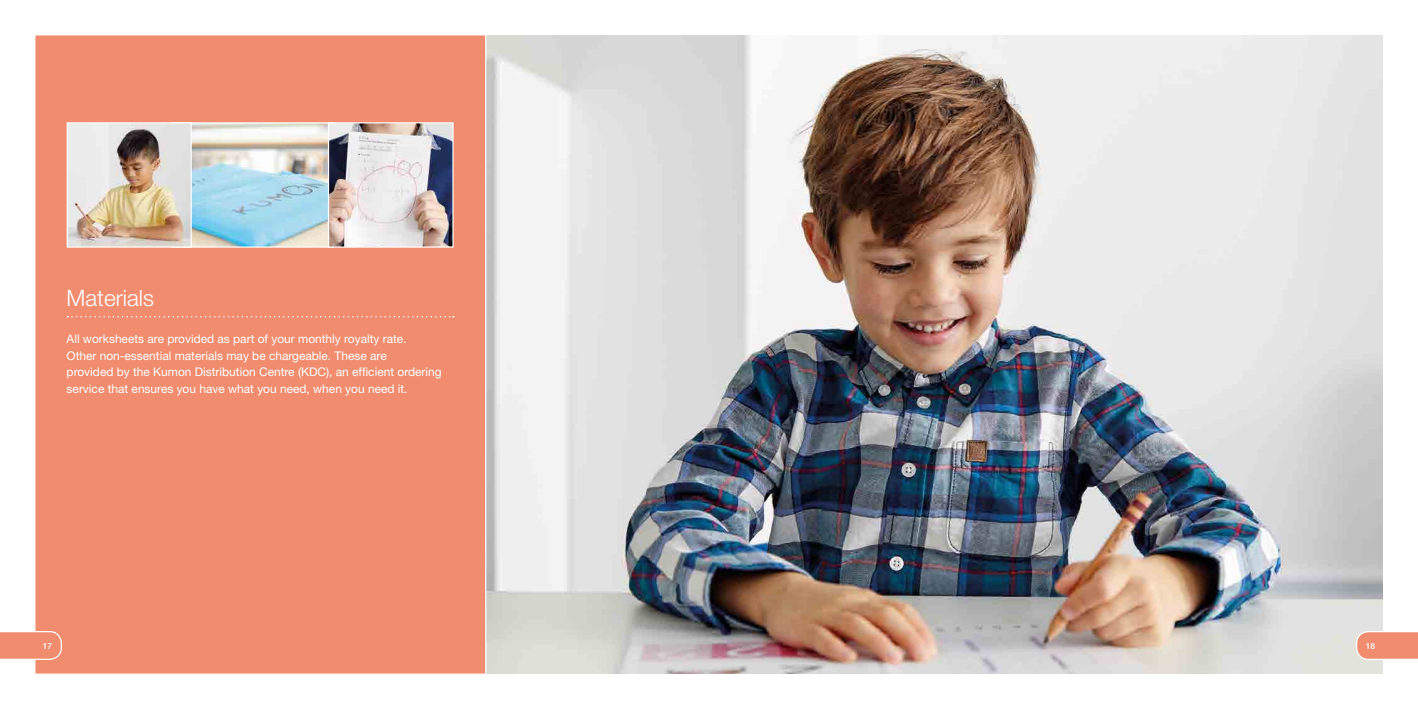
<style>
.page{position:relative;width:1418px;height:709px;background:#fff}
.page>*{position:absolute;margin:0;border:0;box-sizing:border-box;transform-origin:0 0}
.t1{font:300 22.62px "Helvetica Neue LT";color:#fff}
.t2{font:11.88px/16.8px "Helvetica Neue LT";color:#fff}
.t3{font:500 8.38px "Helvetica Neue LT";color:#fff}
</style>
<div class="page">
<img style="left:487px;top:35px;width:895px;height:638px">
<div style="left:35px;top:35px;width:452px;height:639px;background:#f18d6e"></div>
<svg style="left:67px;top:316px;width:387px;height:1px"></svg>
<svg style="left:0;top:630px;width:63px;height:30px;background:#f2997e"></svg>
<svg style="left:1355px;top:630px;width:62px;height:30px;background:#f19f85"></svg>
<img style="left:66px;top:122px;width:388px;height:126px">
<h1 class="t1" style="left:67px;top:284px;width:89px">Materials</h1>
<p class="t2" style="left:67px;top:330px;width:376px">All worksheets are provided as part of your monthly royalty rate.<br>Other non-essential materials may be chargeable. These are<br>provided by the Kumon Distribution Centre (KDC), an efficient ordering service that ensures you have what you need, when you need it.</p>
<p class="t3" style="left:43px;top:640px;width:11px">17</p>
<p class="t3" style="left:1365px;top:640px;width:11px">18</p>
<p class="t3" style="left:43px;top:644px;width:11px">18</p>
<p class="t3" style="left:1369px;top:644px;width:11px">19</p>
</div>
